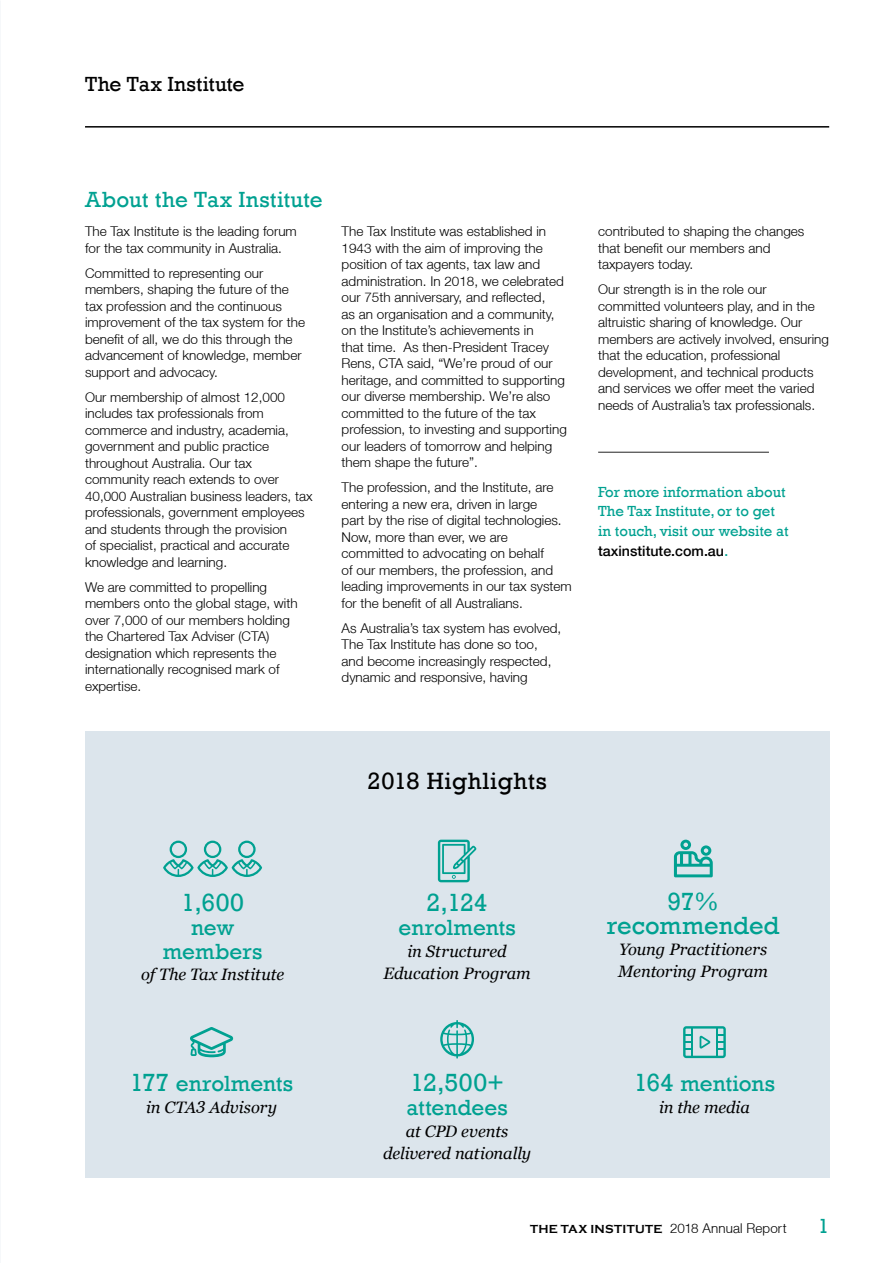
<style>
.page{position:relative;width:893px;height:1263px;background:#fff}
.page>*{position:absolute;margin:0;border:0;box-sizing:border-box;transform-origin:0 0}
.Pullout_stats{font:25.5px/24px "Rockwell";color:#00a191;text-align:center}
.Pullouts_H1{font:24.15px "Rockwell";letter-spacing:.025em;color:#000}
.Pullout_stats-2{font:22.5px/24px "Rockwell";color:#00a191;text-align:center}
.Body_H1{font:22.5px "Rockwell";letter-spacing:.01em;color:#00a191}
.Section_Title{font:21px "Rockwell";letter-spacing:.005em;color:#000}
.t1{font:21px "Rockwell";color:#00a191}
.Pullout_stats-3{font:italic 16.5px/21.8px "Georgia";letter-spacing:-.005em;color:#000;text-align:center}
.H1_Orange{font:15px/19.5px "Rockwell";color:#00a191}
.H1_Orange-2{font:500 14.25px "Helvetica Neue LT";color:#000}
.Body{font:300 13.5px/16.5px "Helvetica Neue LT";color:#000}
.s1{font-family:"Rockwell";font-weight:400;font-size:15px;color:#00a191}
.s2{font-size:25.5px}
.s3{font-family:"Copperplate Gothic";font-weight:700;font-size:12px}
</style>
<div class="page">
<hr style="left:598px;top:452px;width:171px;height:1px;background:#222223">
<div style="left:85px;top:731px;width:744px;height:446px;background:#dce5ec"></div>
<svg style="left:438px;top:840px;width:39px;height:42px"></svg>
<svg style="left:163px;top:841px;width:99px;height:36px"></svg>
<svg style="left:440px;top:1020px;width:34px;height:38px"></svg>
<svg style="left:190px;top:1027px;width:43px;height:30px"></svg>
<svg style="left:683px;top:1026px;width:43px;height:32px"></svg>
<hr style="left:716px;top:1027px;width:2px;height:30px;background:#00a191">
<svg style="left:674px;top:840px;width:39px;height:37px"></svg>
<hr style="left:85px;top:126px;width:744px;height:2px;background:#000">
<p class="Section_Title" style="left:85px;top:72px;width:161px">The Tax Institute</p>
<p class="Body_H1" style="left:85px;top:186px;width:239px">About the Tax Institute</p>
<p class="Body" style="left:85px;top:223px;width:213px">The Tax Institute is the leading forum for the tax community in Australia.</p>
<p class="Body" style="left:85px;top:264px;width:222px">Committed to representing our members, shaping the future of the tax profession and the continuous improvement of the tax system for the benefit of all, we do this through the advancement of knowledge, member support and advocacy.</p>
<p class="Body" style="left:85px;top:388px;width:229px">Our membership of almost 12,000 includes tax professionals from commerce and industry, academia, government and public practice throughout Australia. Our tax community reach extends to over 40,000 Australian business leaders, tax professionals, government employees and students through the provision<br>of specialist, practical and accurate knowledge and learning.</p>
<p class="Body" style="left:85px;top:578px;width:214px">We are committed to propelling members onto the global stage, with over 7,000 of our members holding the Chartered Tax Adviser (CTA) designation which represents the internationally recognised mark of expertise.</p>
<p class="Body" style="left:342px;top:223px;width:227px">The Tax Institute was established in 1943 with the aim of improving the position of tax agents, tax law and administration. In 2018, we celebrated our 75th anniversary, and reflected,<br>as an organisation and a community, on the Institute’s achievements in<br>that time. As then-President Tracey Rens, CTA said, “We’re proud of our heritage, and committed to supporting our diverse membership. We’re also committed to the future of the tax profession, to investing and supporting our leaders of tomorrow and helping them shape the future”.</p>
<p class="Body" style="left:342px;top:479px;width:232px">The profession, and the Institute, are entering a new era, driven in large<br>part by the rise of digital technologies.<br>Now, more than ever, we are committed to advocating on behalf<br>of our members, the profession, and leading improvements in our tax system for the benefit of all Australians.</p>
<p class="Body" style="left:342px;top:619px;width:221px">As Australia’s tax system has evolved, The Tax Institute has done so too, and become increasingly respected, dynamic and responsive, having</p>
<p class="Body" style="left:598px;top:223px;width:208px">contributed to shaping the changes that benefit our members and taxpayers today.</p>
<p class="Body" style="left:598px;top:281px;width:232px">Our strength is in the role our committed volunteers play, and in the altruistic sharing of knowledge. Our members are actively involved, ensuring that the education, professional development, and technical products and services we offer meet the varied needs of Australia’s tax professionals.</p>
<p class="H1_Orange" style="left:598px;top:482px;width:192px">For more information about<br>The Tax Institute, or to get in touch, visit our website at</p>
<p class="H1_Orange-2" style="left:598px;top:542px;width:132px">taxinstitute.com.au<span class="s1">.</span></p>
<p class="Pullouts_H1" style="left:367px;top:767px;width:181px">2018 Highlights</p>
<p class="Pullout_stats" style="left:181px;top:890px;width:64px">1,600</p>
<p class="Pullout_stats-2" style="left:163px;top:915px;width:101px">new members</p>
<p class="Pullout_stats-3" style="left:141px;top:963px;width:145px">of The Tax Institute</p>
<p class="Pullout_stats-2" style="left:130px;top:1072px;width:165px"><span class="s2">177</span> enrolments</p>
<p class="Pullout_stats-3" style="left:146px;top:1095px;width:132px">in CTA3 Advisory</p>
<p class="Pullout_stats" style="left:426px;top:891px;width:63px">2,124</p>
<p class="Pullout_stats-2" style="left:398px;top:916px;width:119px">enrolments</p>
<p class="Pullout_stats-3" style="left:383px;top:940px;width:149px">in Structured<br>Education Program</p>
<p class="Pullout_stats" style="left:410px;top:1071px;width:96px">12,500+</p>
<p class="Pullout_stats-2" style="left:407px;top:1096px;width:103px">attendees</p>
<p class="Pullout_stats-3" style="left:383px;top:1119px;width:150px">at CPD events delivered nationally</p>
<p class="Pullout_stats" style="left:607px;top:889px;width:174px">97% recommended</p>
<p class="Pullout_stats-3" style="left:618px;top:938px;width:151px;text-align:left">Young Practitioners<br>Mentoring Program</p>
<p class="Pullout_stats-2" style="left:634px;top:1072px;width:143px"><span class="s2">164</span> mentions</p>
<p class="Pullout_stats-3" style="left:659px;top:1095px;width:92px">in the media</p>
<p class="Body" style="left:530px;top:1220px;width:258px"><span class="s3">THE TAX INSTITUTE</span> 2018 Annual Report</p>
<h3 class="t1" style="left:818px;top:1214px;width:13px">1</h3>
</div>
